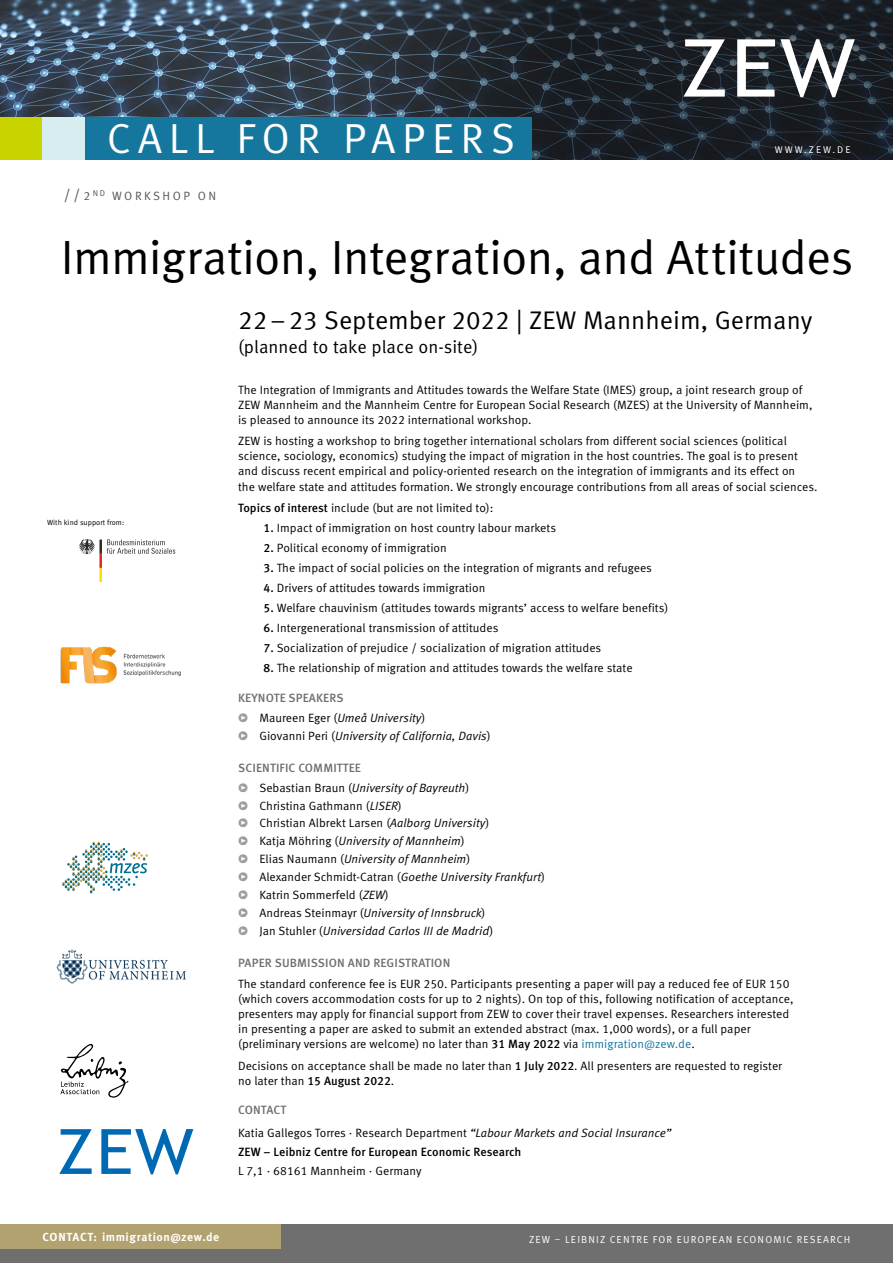
<style>
.page{position:relative;width:893px;height:1263px;background:#fff}
.page>*{position:absolute;margin:0;border:0;box-sizing:border-box;transform-origin:0 0}
.t1{font:48px "Meta Pro";letter-spacing:-.015em;color:#000}
.t2{font:42px "Meta Pro";letter-spacing:.16em;color:#fff}
.t3{font:25.5px "Meta Pro";color:#000}
.t4{font:18px "Meta Pro";color:#000}
.t5{font:12px/15px "Meta Pro";color:#000}
.t6{font:italic 12px/20px "Meta Pro";color:#000}
.t7{font:500 12px/20px "Meta Pro";letter-spacing:.01em;color:#706f6f}
.t8{font:500 12px "Meta Pro";color:#000}
.t9{font:12px "Meta Pro";letter-spacing:.21em;color:#575756}
.t10{font:700 11.7px "Meta Pro";letter-spacing:.04em;color:#fff}
.t11{font:10.2px "Meta Pro";letter-spacing:.11em;color:#fff}
.t12{font:9.75px "Meta Pro";letter-spacing:.21em;color:#fff}
.t13{font:7.5px "Meta Pro";color:#000}
.s1{font-size:15px}
.s2{font-weight:500}
.s3{font-weight:400;color:#9d9d9c}
.s4{font-weight:400;color:#000}
.s5{font-weight:400;font-style:italic;color:#000}
.s6{font-style:normal;color:#9d9d9c}
.s7{font-style:normal}
.s8{font-weight:500;font-style:normal;color:#706f6f}
.s9{color:#9d9d9c}
.s10{font-style:italic}
.s11{color:#16779e}
.s12{font-weight:500;color:#706f6f}
</style>
<div class="page">
<img style="left:0;top:0;width:893px;height:160px">
<svg style="left:683px;top:39px;width:42px;height:58px"></svg>
<svg style="left:737px;top:39px;width:118px;height:58px"></svg>
<div style="left:0;top:117px;width:43px;height:43px;background:#c8d300"></div>
<div style="left:43px;top:117px;width:42px;height:43px;background:#d7edf0"></div>
<div style="left:85px;top:117px;width:446px;height:43px;background:#16779e"></div>
<div style="left:0;top:1225px;width:893px;height:38px;background:#706f6f"></div>
<div style="left:0;top:1225px;width:281px;height:24px;background:#b2a26f"></div>
<svg style="left:60px;top:1043px;width:69px;height:55px"></svg>
<svg style="left:59px;top:1129px;width:33px;height:45px"></svg>
<svg style="left:101px;top:1129px;width:92px;height:45px"></svg>
<img style="left:56px;top:949px;width:130px;height:35px">
<svg style="left:62px;top:842px;width:86px;height:51px"></svg>
<img style="left:60px;top:646px;width:121px;height:38px">
<svg style="left:79px;top:539px;width:96px;height:43px"></svg>
<h2 class="t2" style="left:107px;top:111px;width:409px">CALL FOR PAPERS</h2>
<p class="t9" style="left:64px;top:188px;width:154px"><span class="s1">//</span>2<sup>ND</sup> WORKSHOP ON</p>
<p class="t12" style="left:775px;top:143px;width:77px">WWW.ZEW.DE</p>
<h1 class="t1" style="left:61px;top:227px;width:794px">Immigration, Integration, and Attitudes</h1>
<p class="t13" style="left:47px;top:518px;width:79px">With kind support from:</p>
<h3 class="t3" style="left:238px;top:304px;width:576px">22–23 September 2022 | ZEW Mannheim, Germany</h3>
<h3 class="t4" style="left:238px;top:335px;width:242px">(planned to take place on-site)</h3>
<p class="t5" style="left:238px;top:383px;width:576px">The Integration of Immigrants and Attitudes towards the Welfare State (IMES) group, a joint research group of<br>ZEW Mannheim and the Mannheim Centre for European Social Research (MZES) at the University of Mannheim, is pleased to announce its 2022 international workshop.</p>
<p class="t5" style="left:238px;top:434px;width:581px">ZEW is hosting a workshop to bring together international scholars from different social sciences (political science, sociology, economics) studying the impact of migration in the host countries. The goal is to present and discuss recent empirical and policy-oriented research on the integration of immigrants and its effect on<br>the welfare state and attitudes formation. We strongly encourage contributions from all areas of social sciences.</p>
<p class="t5" style="left:238px;top:501px;width:257px"><span class="s2">Topics of interest</span> include (but are not limited to):</p>
<p class="t5" style="left:264px;top:521px;width:294px"><span class="s2">1.</span> Impact of immigration on host country labour markets</p>
<p class="t5" style="left:264px;top:541px;width:185px"><span class="s2">2.</span> Political economy of immigration</p>
<p class="t5" style="left:264px;top:561px;width:390px"><span class="s2">3.</span> The impact of social policies on the integration of migrants and refugees</p>
<p class="t5" style="left:264px;top:581px;width:223px"><span class="s2">4.</span> Drivers of attitudes towards immigration</p>
<p class="t5" style="left:264px;top:601px;width:406px"><span class="s2">5.</span> Welfare chauvinism (attitudes towards migrants’ access to welfare benefits)</p>
<p class="t5" style="left:264px;top:621px;width:236px"><span class="s2">6.</span> Intergenerational transmission of attitudes</p>
<p class="t5" style="left:264px;top:641px;width:339px"><span class="s2">7.</span> Socialization of prejudice / socialization of migration attitudes</p>
<p class="t5" style="left:264px;top:661px;width:370px"><span class="s2">8.</span> The relationship of migration and attitudes towards the welfare state</p>
<p class="t7" style="left:238px;top:688px;width:189px">KEYNOTE SPEAKERS<br><span class="s3">ͮ</span> <span class="s4">Maureen Eger (</span><span class="s5">Umeå University</span><span class="s4">)</span></p>
<p class="t6" style="left:238px;top:726px;width:254px"><span class="s6">ͮ</span> <span class="s7">Giovanni Peri (</span>University of California, Davis<span class="s7">)</span></p>
<p class="t6" style="left:238px;top:758px;width:233px"><span class="s8">SCIENTIFIC COMMITTEE<br></span><span class="s6">ͮ</span> <span class="s7">Sebastian Braun (</span>University of Bayreuth<span class="s7">)</span></p>
<p class="t5" style="left:238px;top:797px;width:308px;line-height:17.9px"><span class="s9">ͮ</span> Christina Gathmann (<span class="s10">LISER</span>)<br><span class="s9">ͮ</span> Christian Albrekt Larsen (<span class="s10">Aalborg University</span>)<br><span class="s9">ͮ</span> Katja Möhring (<span class="s10">University of Mannheim</span>)<br><span class="s9">ͮ</span> Elias Naumann (<span class="s10">University of Mannheim</span>)<br><span class="s9">ͮ</span> Alexander Schmidt-Catran (<span class="s10">Goethe University Frankfurt</span>) <span class="s9">ͮ</span> Katrin Sommerfeld (<span class="s10">ZEW</span>)<br><span class="s9">ͮ</span> Andreas Steinmayr (<span class="s10">University of Innsbruck</span>)<br><span class="s9">ͮ</span> Jan Stuhler (<span class="s10">Universidad Carlos III de Madrid</span>)</p>
<p class="t7" style="left:238px;top:953px;width:214px">PAPER SUBMISSION AND REGISTRATION</p>
<p class="t5" style="left:238px;top:977px;width:557px">The standard conference fee is EUR 250. Participants presenting a paper will pay a reduced fee of EUR 150 (which covers accommodation costs for up to 2 nights). On top of this, following notification of acceptance, presenters may apply for financial support from ZEW to cover their travel expenses. Researchers interested in presenting a paper are asked to submit an extended abstract (max. 1,000 words), or a full paper (preliminary versions are welcome) no later than <span class="s2">31 May 2022</span> via <span class="s11">immigration@zew.de</span>.</p>
<p class="t5" style="left:238px;top:1058px;width:545px">Decisions on acceptance shall be made no later than <span class="s2">1 July 2022</span>. All presenters are requested to register no later than <span class="s2">15 August 2022</span>.</p>
<p class="t5" style="left:238px;top:1099px;width:435px;line-height:23px"><span class="s12">CONTACT<br></span>Katia Gallegos Torres · Research Department <span class="s10">“Labour Markets and Social Insurance”</span></p>
<p class="t8" style="left:238px;top:1144px;width:285px">ZEW – Leibniz Centre for European Economic Research</p>
<p class="t5" style="left:238px;top:1163px;width:185px">L 7,1 · 68161 Mannheim · Germany</p>
<p class="t10" style="left:43px;top:1230px;width:178px">CONTACT: immigration@zew.de</p>
<p class="t11" style="left:529px;top:1233px;width:323px">ZEW – LEIBNIZ CENTRE FOR EUROPEAN ECONOMIC RESEARCH</p>
</div>
